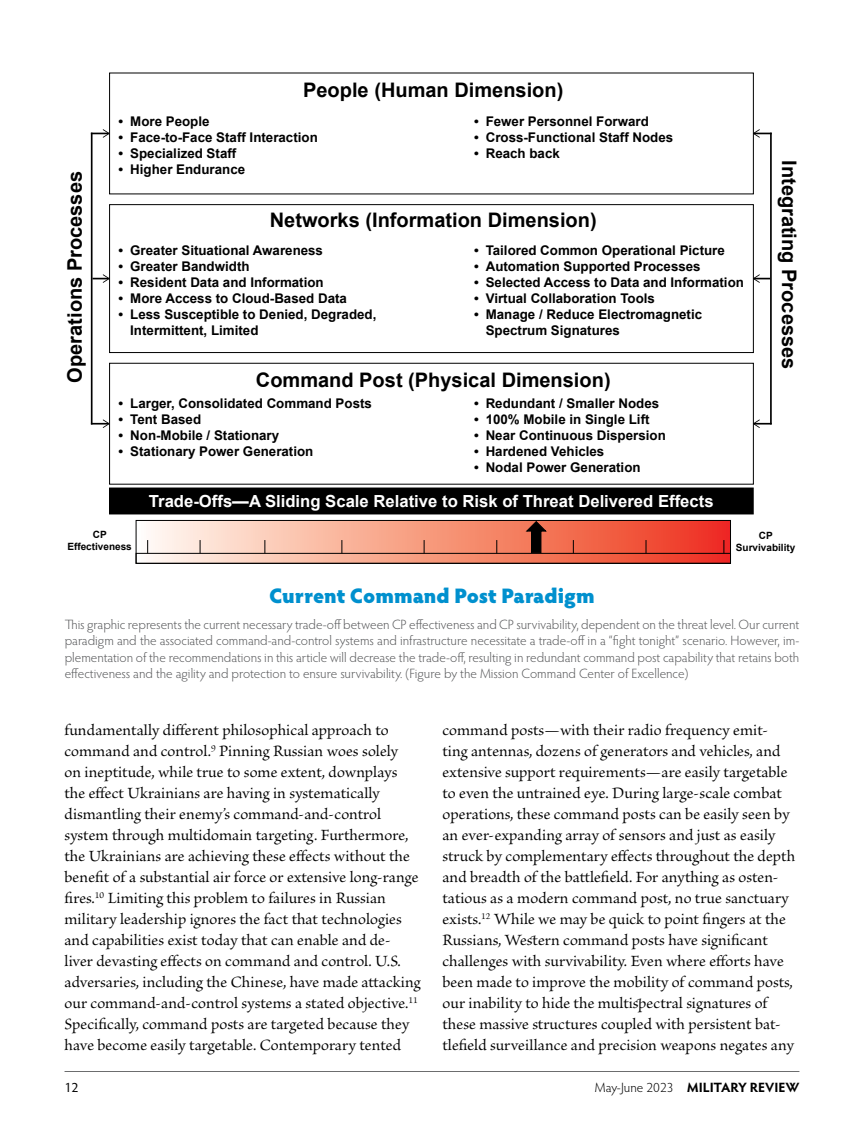
<style>
.page{position:relative;width:864px;height:1134px;background:#fff}
.page>*{position:absolute;margin:0;border:0;box-sizing:border-box;transform-origin:0 0}
.figure-table-title{font:900 21px "Hypatia Sans Pro";letter-spacing:-.005em;color:#0090ce}
.t1{font:700 19.95px "Arial";color:#000}
.t2{font:700 16.65px "Arial";color:#fff}
.body{font:16.5px/21px "Brioso Pro";color:#000}
.cutline{font:300 13.5px/16.5px "Hypatia Sans Pro";color:#58595b;text-align:justify}
.t3{font:700 13.5px "Hypatia Sans Pro";letter-spacing:-.005em;color:#000}
.t4{font:13.5px "Hypatia Sans Pro";color:#000}
.t5{font:700 13.35px/16px "Arial";color:#000}
.t6{font:700 10.05px/12px "Arial";color:#000;text-align:center}
.s1{font-weight:300}
</style>
<div class="page">
<svg style="left:138px;top:522px;width:591px;height:40px;background:#f59781"></svg>
<div style="left:136px;top:520px;width:595px;height:44px;border:1px solid #000"></div>
<div style="left:136px;top:553px;width:595px;height:11px;border:1px solid #000"></div>
<svg style="left:147px;top:540px;width:1px;height:13px"></svg>
<svg style="left:200px;top:540px;width:1px;height:13px"></svg>
<svg style="left:264px;top:540px;width:1px;height:13px"></svg>
<svg style="left:341px;top:540px;width:1px;height:13px"></svg>
<svg style="left:424px;top:540px;width:1px;height:13px"></svg>
<svg style="left:496px;top:540px;width:1px;height:13px"></svg>
<svg style="left:573px;top:540px;width:1px;height:13px"></svg>
<svg style="left:646px;top:540px;width:1px;height:13px"></svg>
<svg style="left:723px;top:540px;width:1px;height:13px"></svg>
<svg style="left:525px;top:520px;width:23px;height:33px"></svg>
<div style="left:110px;top:488px;width:643px;height:26px;background:#000"></div>
<hr style="left:91px;top:133px;width:2px;height:291px;background:#000">
<hr style="left:770px;top:133px;width:2px;height:291px;background:#000">
<svg style="left:91px;top:129px;width:19px;height:9px"></svg>
<svg style="left:753px;top:129px;width:19px;height:9px"></svg>
<div style="left:109px;top:204px;width:645px;height:149px;border:1px solid #000"></div>
<svg style="left:92px;top:274px;width:18px;height:9px"></svg>
<svg style="left:753px;top:274px;width:17px;height:9px"></svg>
<svg style="left:91px;top:419px;width:18px;height:9px"></svg>
<svg style="left:754px;top:420px;width:18px;height:8px"></svg>
<hr style="left:65px;top:1071px;width:734px;height:1px;background:#58595b">
<p class="t1" style="left:303px;top:75px;width:262px">People (Human Dimension)</p>
<p class="t5" style="left:119px;top:114px;width:93px">• More People</p>
<p class="t5" style="left:119px;top:130px;width:201px">• Face-to-Face Staff Interaction</p>
<p class="t5" style="left:119px;top:146px;width:119px">• Specialized Staff</p>
<p class="t5" style="left:119px;top:162px;width:128px">• Higher Endurance</p>
<p class="t5" style="left:474px;top:114px;width:176px">• Fewer Personnel Forward</p>
<p class="t5" style="left:474px;top:130px;width:201px">• Cross-Functional Staff Nodes</p>
<p class="t5" style="left:474px;top:146px;width:87px">• Reach back</p>
<p class="t1" style="left:61px;top:383px;width:213px;rotate:-90deg">Operations Processes</p>
<p class="t1" style="left:803px;top:160px;width:211px;rotate:90deg">Integrating Processes</p>
<p class="t1" style="left:270px;top:206px;width:328px">Networks (Information Dimension)</p>
<p class="t5" style="left:119px;top:243px;width:206px">• Greater Situational Awareness</p>
<p class="t5" style="left:119px;top:259px;width:133px">• Greater Bandwidth</p>
<p class="t5" style="left:119px;top:275px;width:207px">• Resident Data and Information</p>
<p class="t5" style="left:119px;top:291px;width:230px">• More Access to Cloud-Based Data</p>
<p class="t5" style="left:130px;top:307px;width:248px;text-indent:-12px">• Less Susceptible to Denied, Degraded,<br>Intermittent, Limited</p>
<p class="t5" style="left:474px;top:243px;width:252px">• Tailored Common Operational Picture</p>
<p class="t5" style="left:474px;top:259px;width:228px">• Automation Supported Processes</p>
<p class="t5" style="left:474px;top:275px;width:271px">• Selected Access to Data and Information</p>
<p class="t5" style="left:474px;top:291px;width:182px">• Virtual Collaboration Tools</p>
<p class="t5" style="left:486px;top:307px;width:218px;text-indent:-12px">• Manage / Reduce Electromagnetic<br>Spectrum Signatures</p>
<p class="t1" style="left:256px;top:366px;width:356px">Command Post (Physical Dimension)</p>
<p class="t5" style="left:119px;top:395px;width:255px">• Larger, Consolidated Command Posts</p>
<p class="t5" style="left:119px;top:411px;width:84px">• Tent Based</p>
<p class="t5" style="left:119px;top:427px;width:162px">• Non-Mobile / Stationary</p>
<p class="t5" style="left:119px;top:443px;width:196px">• Stationary Power Generation</p>
<p class="t5" style="left:474px;top:395px;width:187px">• Redundant / Smaller Nodes</p>
<p class="t5" style="left:474px;top:411px;width:177px">• 100% Mobile in Single Lift</p>
<p class="t5" style="left:474px;top:427px;width:193px">• Near Continuous Dispersion</p>
<p class="t5" style="left:474px;top:443px;width:132px">• Hardened Vehicles</p>
<p class="t5" style="left:474px;top:459px;width:168px">• Nodal Power Generation</p>
<p class="t2" style="left:149px;top:489px;width:566px">Trade-Offs—A Sliding Scale Relative to Risk of Threat Delivered Effects</p>
<p class="t6" style="left:67px;top:529px;width:66px">CP<br>Effectiveness</p>
<p class="t6" style="left:736px;top:530px;width:61px">CP<br>Survivability</p>
<p class="figure-table-title" style="left:269px;top:580px;width:327px">Current Command Post Paradigm</p>
<p class="cutline" style="left:65px;top:615px;width:736px">This graphic represents the current necessary trade-off between CP effectiveness and CP survivability, dependent on the threat level. Our current paradigm and the associated command-and-control systems and infrastructure necessitate a trade-off in a “fight tonight” scenario. However, im&shy;plementation of the recommendations in this article will decrease the trade-off, resulting in redundant command post capability that retains both effectiveness and the agility and protection to ensure survivability. (Figure by the Mission Command Center of Excellence)</p>
<p class="body" style="left:64px;top:720px;width:357px">fundamentally different philosophical approach to command and control.<sup>9</sup> Pinning Russian woes solely<br>on ineptitude, while true to some extent, downplays the effect Ukrainians are having in systematically dismantling their enemy’s command-and-control system through multidomain targeting. Furthermore, the Ukrainians are achieving these effects without the benefit of a substantial air force or extensive long-range fires.<sup>10</sup> Limiting this problem to failures in Russian military leadership ignores the fact that technologies and capabilities exist today that can enable and de&shy;liver devasting effects on command and control. U.S. adversaries, including the Chinese, have made attacking our command-and-control systems a stated objective.<sup>11<br></sup>Specifically, command posts are targeted because they have become easily targetable. Contemporary tented</p>
<p class="body" style="left:442px;top:720px;width:354px">command posts—with their radio frequency emit&shy;ting antennas, dozens of generators and vehicles, and extensive support requirements—are easily targetable to even the untrained eye. During large-scale combat operations, these command posts can be easily seen by an ever-expanding array of sensors and just as easily struck by complementary effects throughout the depth and breadth of the battlefield. For anything as osten&shy;tatious as a modern command post, no true sanctuary exists.<sup>12</sup> While we may be quick to point fingers at the Russians, Western command posts have significant challenges with survivability. Even where efforts have been made to improve the mobility of command posts, our inability to hide the multispectral signatures of these massive structures coupled with persistent bat&shy;tlefield surveillance and precision weapons negates any</p>
<p class="t4" style="left:64px;top:1078px;width:15px">12</p>
<p class="t3" style="left:595px;top:1078px;width:206px"><span class="s1">May-June 2023</span> MILITARY REVIEW</p>
</div>
